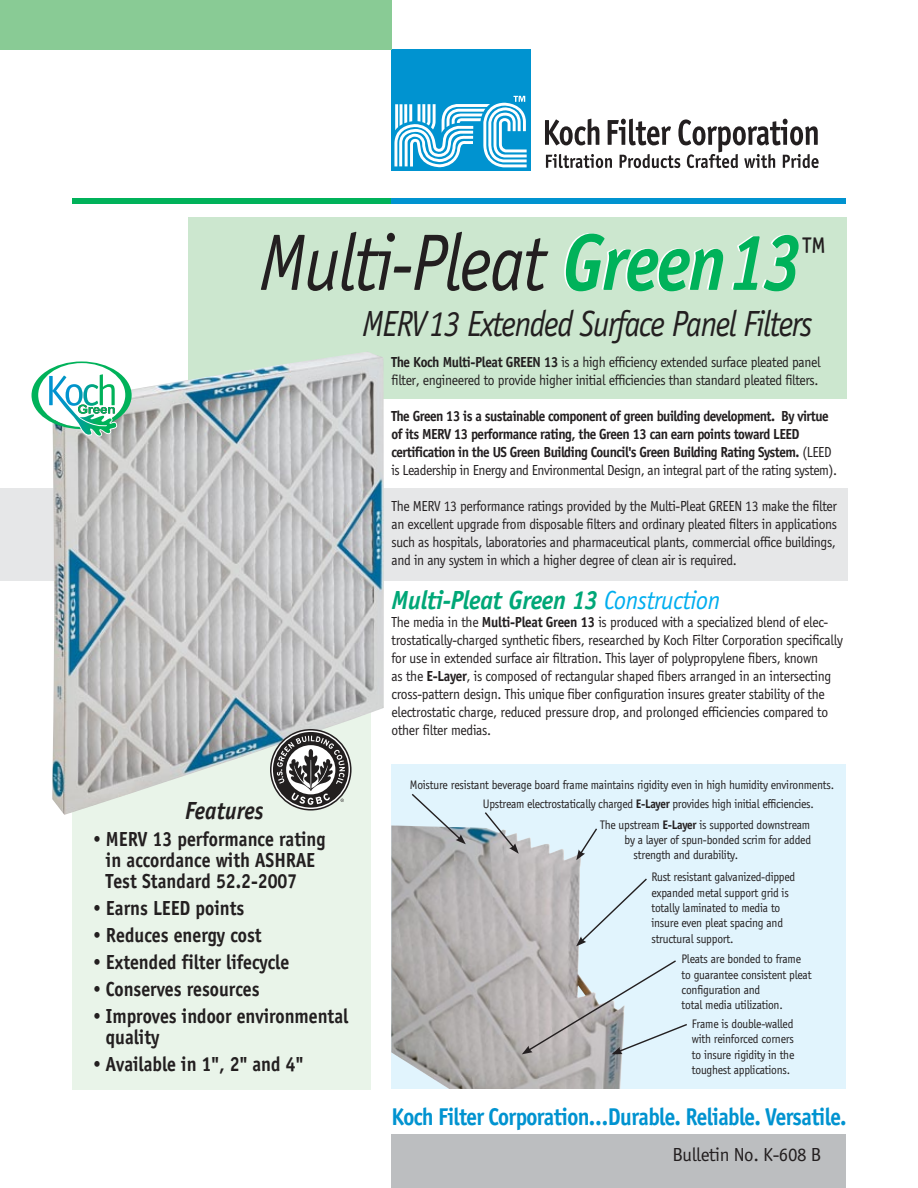
<style>
.page{position:relative;width:918px;height:1188px;background:#fff}
.page>*{position:absolute;margin:0;border:0;box-sizing:border-box;transform-origin:0 0}
.t1{font:italic 82.5px "Officina Sans";letter-spacing:-.025em;color:#231f20;scale:.9 1}
.t2{font:italic 37.5px "Officina Sans";letter-spacing:-.04em;color:#231f20;scale:.9 1}
.t3{font:italic 700 27px "Officina Sans";letter-spacing:-.015em;color:#00a777;scale:.95 1}
.t4{font:italic 700 25.5px "Officina Sans";color:#231f20;scale:.9 1}
.t5{font:700 25.05px "Officina Sans";letter-spacing:-.025em;color:#0093d0;scale:.9 1}
.t6{font:700 21px/21px "Officina Sans";color:#231f20;scale:.9 1}
.t7{font:19.5px "Officina Sans";letter-spacing:-.02em;color:#231f20}
.t8{font:15px/18px "Officina Sans";letter-spacing:-.02em;color:#231f20;scale:.93 1}
.t9{font:700 15px/18px "Officina Sans";letter-spacing:-.035em;color:#231f20;scale:.93 1}
.t10{font:12.75px/15.3px "Officina Sans";letter-spacing:-.02em;color:#231f20;scale:.93 1}
.s1{font-weight:700;color:#00b25a}
.s2{font-weight:700}
.s3{font-weight:400}
.s4{font-weight:400;color:#00aeef}
</style>
<div class="page">
<svg style="left:545px;top:119px;width:274px;height:49px"></svg>
<div style="left:392px;top:49px;width:139px;height:122px;background:#0093d0"></div>
<svg style="left:394px;top:96px;width:133px;height:71px"></svg>
<div style="left:72px;top:198px;width:320px;height:6px;background:#00b25a"></div>
<div style="left:392px;top:198px;width:454px;height:6px;background:#0093d0"></div>
<div style="left:0;top:0;width:392px;height:49px;background:#89cb95"></div>
<div style="left:392px;top:1134px;width:454px;height:54px;background:#bcbec0"></div>
<div style="left:0;top:488px;width:847px;height:92px;background:#e6e7e8"></div>
<div style="left:72px;top:662px;width:298px;height:428px;background:#e9f4e9"></div>
<div style="left:391px;top:764px;width:455px;height:325px;background:#e1f4fd"></div>
<div style="left:189px;top:217px;width:658px;height:182px;background:#cce7cf"></div>
<img style="left:391px;top:825px;width:232px;height:264px">
<svg style="left:522px;top:959px;width:165px;height:95px"></svg>
<svg style="left:483px;top:812px;width:36px;height:42px"></svg>
<svg style="left:410px;top:794px;width:56px;height:50px"></svg>
<svg style="left:576px;top:877px;width:71px;height:69px"></svg>
<svg style="left:576px;top:827px;width:23px;height:33px"></svg>
<img style="left:52px;top:352px;width:332px;height:463px">
<svg style="left:270px;top:729px;width:82px;height:82px"></svg>
<svg style="left:32px;top:361px;width:100px;height:76px"></svg>
<h1 class="t1" style="left:259px;top:218px;width:629px">Multi-Pleat <span class="s1">Green 13</span><sup>™</sup></h1>
<h2 class="t2" style="left:363px;top:304px;width:501px">MERV 13 Extended Surface Panel Filters</h2>
<p class="t8" style="left:392px;top:353px;width:463px"><span class="s2">The Koch Multi-Pleat GREEN 13</span> is a high efficiency extended surface pleated panel filter, engineered to provide higher initial efficiencies than standard pleated filters.</p>
<p class="t9" style="left:392px;top:407px;width:481px">The Green 13 is a sustainable component of green building development. By virtue of its MERV 13 performance rating, the Green 13 can earn points toward LEED certification in the US Green Building Council's Green Building Rating System. <span class="s3">(LEED is Leadership in Energy and Environmental Design, an integral part of the rating system).</span></p>
<p class="t8" style="left:392px;top:497px;width:481px;text-align:justify">The MERV 13 performance ratings provided by the Multi-Pleat GREEN 13 make the filter an excellent upgrade from disposable filters and ordinary pleated filters in applications such as hospitals, laboratories and pharmaceutical plants, commercial office buildings, and in any system in which a higher degree of clean air is required.</p>
<h3 class="t3" style="left:392px;top:584px;width:348px">Multi-Pleat Green 13 <span class="s4">Construction</span></h3>
<p class="t8" style="left:391px;top:613px;width:487px">The media in the <span class="s2">Multi-Pleat Green 13</span> is produced with a specialized blend of elec&shy;trostatically-charged synthetic fibers, researched by Koch Filter Corporation specifically for use in extended surface air filtration. This layer of polypropylene fibers, known<br>as the <span class="s2">E-Layer</span>, is composed of rectangular shaped fibers arranged in an intersecting cross-pattern design. This unique fiber configuration insures greater stability of the electrostatic charge, reduced pressure drop, and prolonged efficiencies compared to other filter medias.</p>
<h3 class="t4" style="left:185px;top:795px;width:89px">Features</h3>
<h3 class="t6" style="left:106px;top:828px;width:246px;text-indent:-15px">•MERV 13 performance rating in accordance with ASHRAE<br>Test Standard 52.2-2007</h3>
<h3 class="t6" style="left:91px;top:897px;width:172px">•Earns LEED points</h3>
<h3 class="t6" style="left:91px;top:924px;width:191px">•Reduces energy cost</h3>
<h3 class="t6" style="left:91px;top:951px;width:222px">•Extended filter lifecycle</h3>
<h3 class="t6" style="left:91px;top:978px;width:189px">•Conserves resources</h3>
<h3 class="t6" style="left:106px;top:1005px;width:271px;text-indent:-15px">•Improves indoor environmental quality</h3>
<h3 class="t6" style="left:91px;top:1053px;width:237px">•Available in 1", 2" and 4"</h3>
<p class="t10" style="left:410px;top:777px;width:458px">Moisture resistant beverage board frame maintains rigidity even in high humidity environments.</p>
<p class="t10" style="left:483px;top:794px;width:357px;line-height:20.2px;text-align:right">Upstream electrostatically charged <span class="s2">E-Layer</span> provides high initial efficiencies.<br>The upstream <span class="s2">E-Layer</span> is supported downstream</p>
<p class="t10" style="left:634px;top:832px;width:192px;text-indent:-9px">by a layer of spun-bonded scrim for added strength and durability.</p>
<p class="t10" style="left:651px;top:870px;width:156px">Rust resistant galvanized-dipped expanded metal support grid is totally laminated to media to insure even pleat spacing and structural support.</p>
<p class="t10" style="left:682px;top:952px;width:141px">Pleats are bonded to frame to guarantee consistent pleat configuration and<br>total media utilization.</p>
<p class="t10" style="left:692px;top:1016px;width:112px;text-align:justify">Frame is double-walled with reinforced corners to insure rigidity in the toughest applications.</p>
<h3 class="t5" style="left:392px;top:1101px;width:507px">Koch Filter Corporation…Durable. Reliable. Versatile.</h3>
<h3 class="t7" style="left:672px;top:1144px;width:150px">Bulletin No. K-608 B</h3>
</div>
